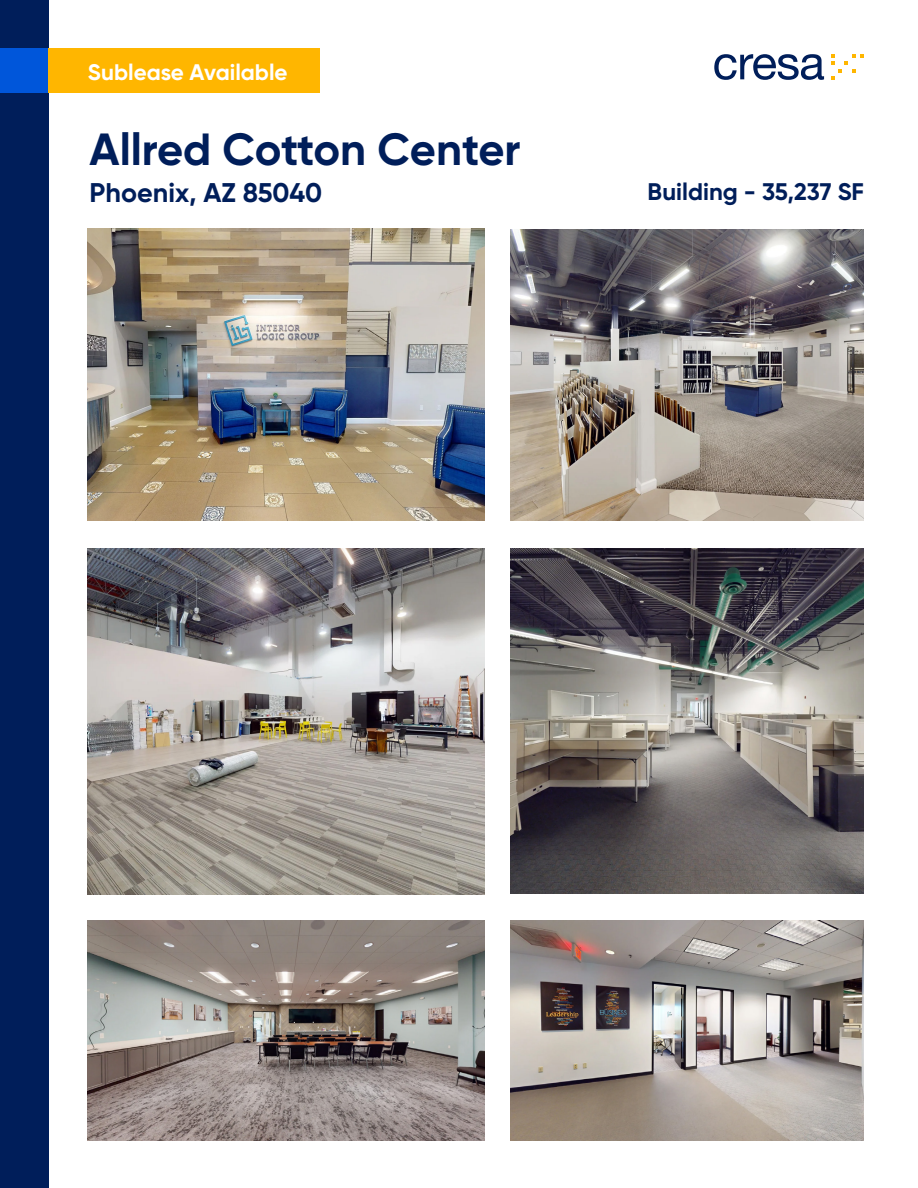
<style>
.page{position:relative;width:918px;height:1188px;background:#fff}
.page>*{position:absolute;margin:0;border:0;box-sizing:border-box;transform-origin:0 0}
.Building_Name{font:700 45px "Gilroy";letter-spacing:-.005em;color:#001e5a}
.City_State_Zip{font:700 27px "Gilroy";color:#001e5a}
.City_State_Zip-2{font:700 24px "Gilroy";color:#001e5a}
.Yellow_Bar_Header{font:700 22.5px "Gilroy";color:#fff}
</style>
<div class="page">
<div style="left:0;top:0;width:49px;height:1188px;background:#001e5a"></div>
<div style="left:0;top:48px;width:49px;height:45px;background:#0056da"></div>
<div style="left:49px;top:48px;width:271px;height:45px;background:#ffb600"></div>
<svg style="left:714px;top:54px;width:110px;height:26px"></svg>
<svg style="left:831px;top:54px;width:33px;height:26px"></svg>
<img style="left:87px;top:229px;width:398px;height:292px">
<img style="left:511px;top:230px;width:353px;height:291px">
<img style="left:511px;top:549px;width:353px;height:345px">
<img style="left:87px;top:920px;width:398px;height:221px">
<img style="left:511px;top:920px;width:353px;height:221px">
<img style="left:87px;top:549px;width:398px;height:345px">
<p class="Yellow_Bar_Header" style="left:88px;top:58px;width:201px">Sublease Available</p>
<p class="Building_Name" style="left:90px;top:121px;width:432px">Allred Cotton Center</p>
<p class="City_State_Zip" style="left:90px;top:176px;width:234px">Phoenix, AZ 85040</p>
<p class="City_State_Zip-2" style="left:648px;top:176px;width:218px">Building - 35,237 SF</p>
</div>
